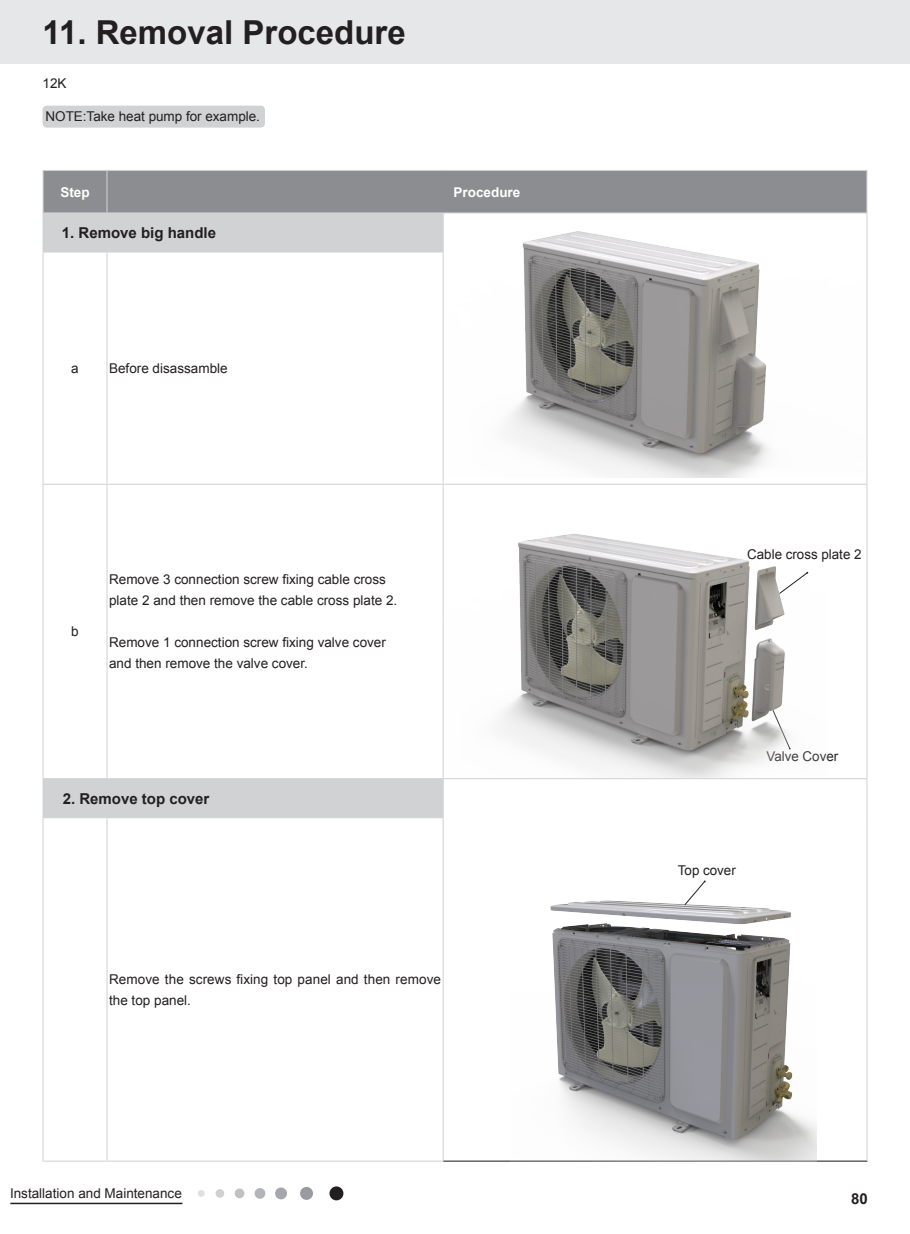
<style>
.page{position:relative;width:910px;height:1234px;background:#fff}
.page>*{position:absolute;margin:0;border:0;box-sizing:border-box;transform-origin:0 0}
.t1{font:700 33px "Arial";color:#231f20}
.t2{font:700 15px "Arial";color:#231f20}
.t3{font:13.5px/21px "Arial";color:#231f20}
.t4{font:700 13.5px "Arial";color:#fff}
</style>
<div class="page">
<hr style="left:10px;top:1202px;width:172px;height:1px;background:#231f20">
<div style="left:198px;top:1189px;width:7px;height:7px;background:#dee0e1;border-radius:50%"></div>
<div style="left:216px;top:1188px;width:8px;height:9px;background:#ced0d2;border-radius:50%"></div>
<div style="left:235px;top:1188px;width:9px;height:9px;background:#bfc1c5;border-radius:50%"></div>
<div style="left:255px;top:1187px;width:10px;height:11px;background:#b1b5b9;border-radius:50%"></div>
<div style="left:300px;top:1186px;width:13px;height:13px;background:#989ba1;border-radius:50%"></div>
<div style="left:329px;top:1186px;width:14px;height:13px;background:#231f20;border-radius:50%"></div>
<div style="left:275px;top:1187px;width:12px;height:11px;background:#a4a8ad;border-radius:50%"></div>
<div style="left:0;top:0;width:910px;height:64px;background:#e6e7e9"></div>
<div style="left:43px;top:106px;width:222px;height:22px;background:#d1d2d4;border-radius:4px"></div>
<div style="left:44px;top:171px;width:822px;height:41px;background:#8b8d90"></div>
<svg style="left:44px;top:213px;width:399px;height:604px"></svg>
<hr style="left:443px;top:1160px;width:424px;height:1px;background:#231f20">
<hr style="left:43px;top:170px;width:64px;height:1px;background:#d1d2d4">
<hr style="left:43px;top:171px;width:1px;height:41px;background:#d1d2d4">
<hr style="left:107px;top:170px;width:336px;height:1px;background:#d1d2d4">
<hr style="left:106px;top:171px;width:2px;height:41px;background:#d1d2d4">
<hr style="left:443px;top:170px;width:424px;height:1px;background:#d1d2d4">
<hr style="left:866px;top:171px;width:1px;height:41px;background:#d1d2d4">
<hr style="left:43px;top:212px;width:64px;height:1px;background:#d1d2d4">
<hr style="left:43px;top:213px;width:1px;height:38px;background:#d1d2d4">
<hr style="left:107px;top:212px;width:336px;height:1px;background:#d1d2d4">
<hr style="left:443px;top:212px;width:424px;height:1px;background:#d1d2d4">
<hr style="left:443px;top:213px;width:1px;height:38px;background:#d1d2d4">
<hr style="left:866px;top:213px;width:1px;height:39px;background:#d1d2d4">
<hr style="left:866px;top:252px;width:1px;height:231px;background:#d1d2d4">
<hr style="left:43px;top:251px;width:64px;height:1px;background:#d1d2d4">
<hr style="left:43px;top:252px;width:1px;height:231px;background:#d1d2d4">
<hr style="left:107px;top:251px;width:337px;height:1px;background:#d1d2d4">
<hr style="left:106px;top:252px;width:2px;height:231px;background:#d1d2d4">
<hr style="left:443px;top:252px;width:1px;height:231px;background:#d1d2d4">
<hr style="left:43px;top:817px;width:64px;height:1px;background:#d1d2d4">
<hr style="left:43px;top:818px;width:1px;height:342px;background:#d1d2d4">
<hr style="left:106px;top:818px;width:2px;height:342px;background:#d1d2d4">
<hr style="left:43px;top:483px;width:64px;height:1px;background:#d1d2d4">
<hr style="left:43px;top:484px;width:1px;height:294px;background:#d1d2d4">
<hr style="left:107px;top:483px;width:336px;height:1px;background:#d1d2d4">
<hr style="left:106px;top:484px;width:2px;height:294px;background:#d1d2d4">
<hr style="left:43px;top:1160px;width:63px;height:1px;background:#d1d2d4">
<hr style="left:443px;top:483px;width:424px;height:1px;background:#d1d2d4">
<hr style="left:443px;top:484px;width:1px;height:294px;background:#d1d2d4">
<hr style="left:866px;top:484px;width:1px;height:294px;background:#d1d2d4">
<hr style="left:43px;top:778px;width:64px;height:1px;background:#d1d2d4">
<hr style="left:43px;top:779px;width:1px;height:38px;background:#d1d2d4">
<hr style="left:107px;top:778px;width:336px;height:1px;background:#d1d2d4">
<hr style="left:443px;top:778px;width:424px;height:1px;background:#d1d2d4">
<hr style="left:443px;top:779px;width:1px;height:38px;background:#d1d2d4">
<hr style="left:866px;top:779px;width:1px;height:38px;background:#d1d2d4">
<hr style="left:866px;top:817px;width:1px;height:343px;background:#d1d2d4">
<hr style="left:107px;top:817px;width:337px;height:1px;background:#d1d2d4">
<hr style="left:443px;top:818px;width:1px;height:342px;background:#d1d2d4">
<hr style="left:106px;top:1160px;width:337px;height:1px;background:#d1d2d4">
<img style="left:510px;top:900px;width:307px;height:261px">
<svg style="left:684px;top:880px;width:22px;height:25px"></svg>
<img style="left:509px;top:220px;width:358px;height:257px">
<img style="left:500px;top:534px;width:309px;height:243px">
<p class="t1" style="left:43px;top:10px;width:365px">11. Removal Procedure</p>
<p class="t3" style="left:43px;top:73px;width:26px">12K</p>
<p class="t3" style="left:46px;top:106px;width:216px">NOTE:Take heat pump for example.</p>
<p class="t4" style="left:60px;top:183px;width:31px">Step</p>
<p class="t4" style="left:454px;top:183px;width:68px">Procedure</p>
<p class="t2" style="left:62px;top:223px;width:156px">1. Remove big handle</p>
<p class="t3" style="left:71px;top:358px;width:9px">a</p>
<p class="t3" style="left:109px;top:358px;width:120px">Before disassamble</p>
<p class="t3" style="left:71px;top:621px;width:9px">b</p>
<p class="t3" style="left:109px;top:568px;width:278px">Remove 3 connection screw fixing cable cross</p>
<p class="t3" style="left:109px;top:589px;width:290px">plate 2 and then remove the cable cross plate 2.</p>
<p class="t3" style="left:109px;top:631px;width:278px">Remove 1 connection screw fixing valve cover</p>
<p class="t3" style="left:109px;top:652px;width:200px">and then remove the valve cover.</p>
<p class="t2" style="left:63px;top:788px;width:148px">2. Remove top cover</p>
<p class="t3" style="left:109px;top:968px;width:333px">Remove the screws fixing top panel and then remove the top panel.</p>
<p class="t3" style="left:10px;top:1182px;width:173px">Installation and Maintenance</p>
<p class="t3" style="left:747px;top:544px;width:116px">Cable cross plate 2</p>
<p class="t3" style="left:766px;top:745px;width:73px">Valve Cover</p>
<p class="t3" style="left:678px;top:859px;width:59px">Top cover</p>
<p class="t2" style="left:851px;top:1188px;width:18px">80</p>
</div>
